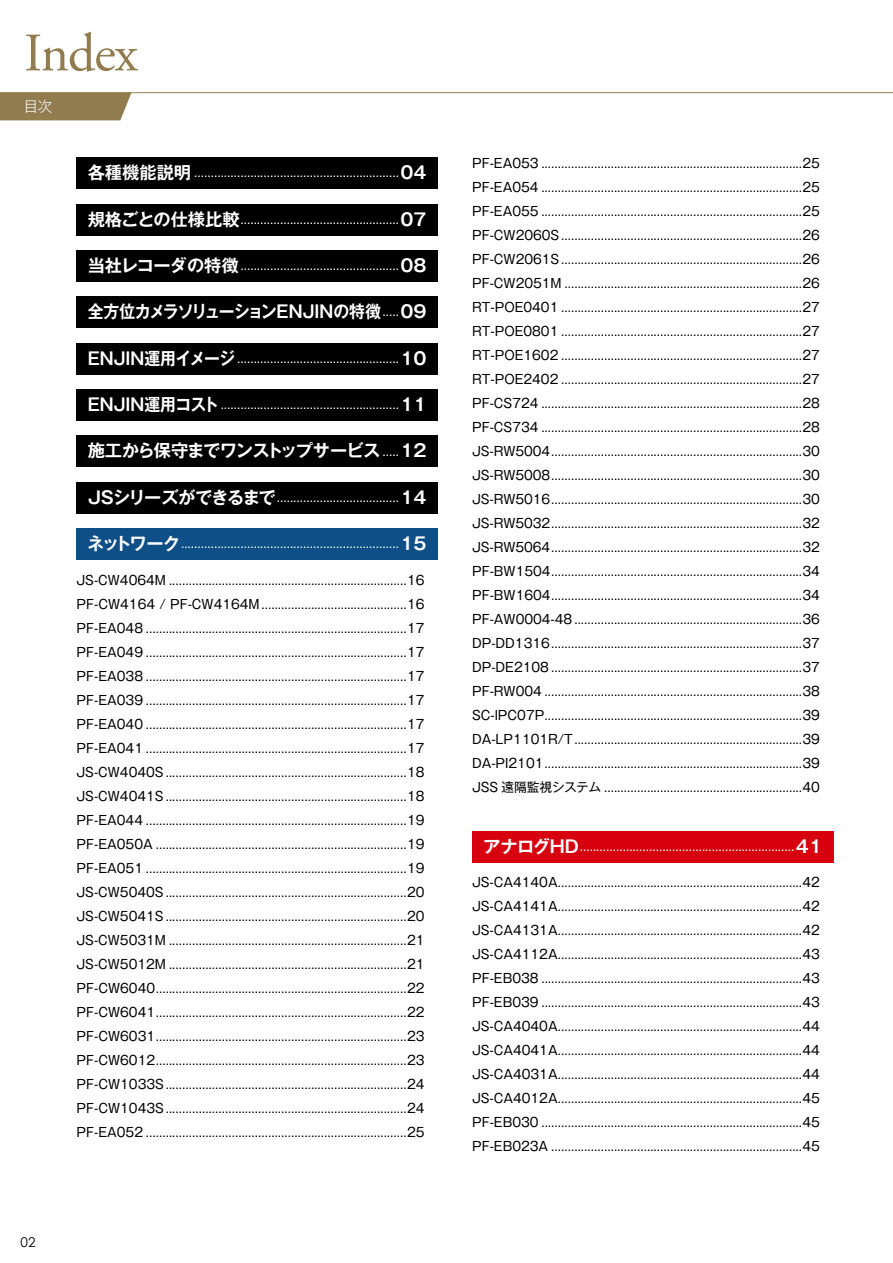
<style>
.page{position:relative;width:893px;height:1263px;background:#fff}
.page>*{position:absolute;margin:0;border:0;box-sizing:border-box;transform-origin:0 0}
.t1{font:54px "Adobe Garamond Pro";letter-spacing:-.02em;color:#917c50}
.t2{font:700 17.25px "Gothic MB101 Pr 5 De";letter-spacing:-.01em;color:#fff;scale:.92 1}
.t3{font:700 17.25px "Gothic MB101 Pr 5 De";letter-spacing:-.035em;color:#fff}
.t4{font:15px "Hira Kaku Std W2";color:#fff}
.t5{font:13.5px "Century Gothic";color:#000}
.t6{font:12.75px/24px "Gothic MB101 Pr 5";color:#000;text-align:justify}
.t7{font:12.75px "Gothic MB101 Pr 5";color:#fff}
.s1{font-family:"Gothic MB101 Pr 5 De";font-weight:700;font-size:17.25px}
.s2{font-family:"Gothic MB101 Pr 5";font-weight:400;font-size:12.75px}
</style>
<div class="page">
<hr style="left:0;top:92px;width:893px;height:1px;background:#938051">
<svg style="left:0;top:92px;width:132px;height:28px"></svg>
<div style="left:77px;top:157px;width:361px;height:32px;background:#000"></div>
<div style="left:77px;top:204px;width:361px;height:32px;background:#000"></div>
<div style="left:77px;top:250px;width:361px;height:32px;background:#000"></div>
<div style="left:77px;top:296px;width:361px;height:32px;background:#000"></div>
<div style="left:77px;top:343px;width:361px;height:32px;background:#000"></div>
<div style="left:77px;top:389px;width:361px;height:32px;background:#000"></div>
<div style="left:77px;top:435px;width:361px;height:32px;background:#000"></div>
<div style="left:77px;top:482px;width:361px;height:32px;background:#000"></div>
<div style="left:77px;top:528px;width:361px;height:32px;background:#0f4f87"></div>
<div style="left:472px;top:831px;width:361px;height:32px;background:#d7000f"></div>
<h1 class="t1" style="left:24px;top:21px;width:115px">Index</h1>
<p class="t4" style="left:23px;top:95px;width:31px">目次</p>
<p class="t7" style="left:88px;top:162px;width:341px"><span class="s1">各種機能説明</span>...............................................................<span class="s1">04</span></p>
<p class="t7" style="left:88px;top:208px;width:341px"><span class="s1">規格ごとの仕様比較</span>.................................................<span class="s1">07</span></p>
<p class="t7" style="left:88px;top:255px;width:341px"><span class="s1">当社レコーダの特徴</span>.................................................<span class="s1">08</span></p>
<h2 class="t2" style="left:88px;top:297px;width:370px">全方位カメラソリューションENJINの特徴<span class="s2">......</span>09</h2>
<p class="t7" style="left:88px;top:347px;width:341px"><span class="s1">ENJIN運用イメージ</span>..................................................<span class="s1">10</span></p>
<p class="t7" style="left:88px;top:394px;width:341px"><span class="s1">ENJIN運用コスト</span>.......................................................<span class="s1">11</span></p>
<h2 class="t3" style="left:88px;top:436px;width:341px">施工から保守までワンストップサービス<span class="s2">......</span>12</h2>
<p class="t7" style="left:88px;top:486px;width:341px"><span class="s1">JSシリーズができるまで</span>......................................<span class="s1">14</span></p>
<p class="t7" style="left:87px;top:533px;width:341px"><span class="s1">ネットワーク</span>...................................................................<span class="s1">15</span></p>
<p class="t6" style="left:77px;top:567px;width:349px">JS-CW4064M.........................................................................16<br>PF-CW4164 / PF-CW4164M.............................................16<br>PF-EA048................................................................................17<br>PF-EA049................................................................................17<br>PF-EA038................................................................................17<br>PF-EA039................................................................................17<br>PF-EA040................................................................................17<br>PF-EA041................................................................................17<br>JS-CW4040S..........................................................................18<br>JS-CW4041S..........................................................................18<br>PF-EA044................................................................................19<br>PF-EA050A.............................................................................19<br>PF-EA051................................................................................19<br>JS-CW5040S..........................................................................20<br>JS-CW5041S..........................................................................20<br>JS-CW5031M.........................................................................21<br>JS-CW5012M.........................................................................21<br>PF-CW6040.............................................................................22<br>PF-CW6041.............................................................................22<br>PF-CW6031.............................................................................23<br>PF-CW6012.............................................................................23<br>PF-CW1033S..........................................................................24<br>PF-CW1043S..........................................................................24<br>PF-EA052................................................................................25</p>
<p class="t5" style="left:21px;top:1233px;width:16px">02</p>
<p class="t6" style="left:472px;top:151px;width:349px">PF-EA053................................................................................25<br>PF-EA054................................................................................25<br>PF-EA055................................................................................25<br>PF-CW2060S..........................................................................26<br>PF-CW2061S..........................................................................26<br>PF-CW2051M.........................................................................26<br>RT-POE0401..........................................................................27<br>RT-POE0801..........................................................................27<br>RT-POE1602..........................................................................27<br>RT-POE2402..........................................................................27<br>PF-CS724................................................................................28<br>PF-CS734................................................................................28<br>JS-RW5004.............................................................................30<br>JS-RW5008.............................................................................30<br>JS-RW5016.............................................................................30<br>JS-RW5032.............................................................................32<br>JS-RW5064.............................................................................32<br>PF-BW1504.............................................................................34<br>PF-BW1604.............................................................................34<br>PF-AW0004-48......................................................................36<br>DP-DD1316.............................................................................37<br>DP-DE2108.............................................................................37<br>PF-RW004...............................................................................38<br>SC-IPC07P...............................................................................39<br>DA-LP1101R/T......................................................................39<br>DA-PI2101...............................................................................39<br>JSS 遠隔監視システム.............................................................40</p>
<p class="t7" style="left:483px;top:835px;width:341px"><span class="s1">アナログHD</span>..................................................................<span class="s1">41</span></p>
<p class="t6" style="left:472px;top:869px;width:349px">JS-CA4140A...........................................................................42<br>JS-CA4141A...........................................................................42<br>JS-CA4131A...........................................................................42<br>JS-CA4112A...........................................................................43<br>PF-EB038................................................................................43<br>PF-EB039................................................................................43<br>JS-CA4040A...........................................................................44<br>JS-CA4041A...........................................................................44<br>JS-CA4031A...........................................................................44<br>JS-CA4012A...........................................................................45<br>PF-EB030................................................................................45<br>PF-EB023A.............................................................................45</p>
</div>
